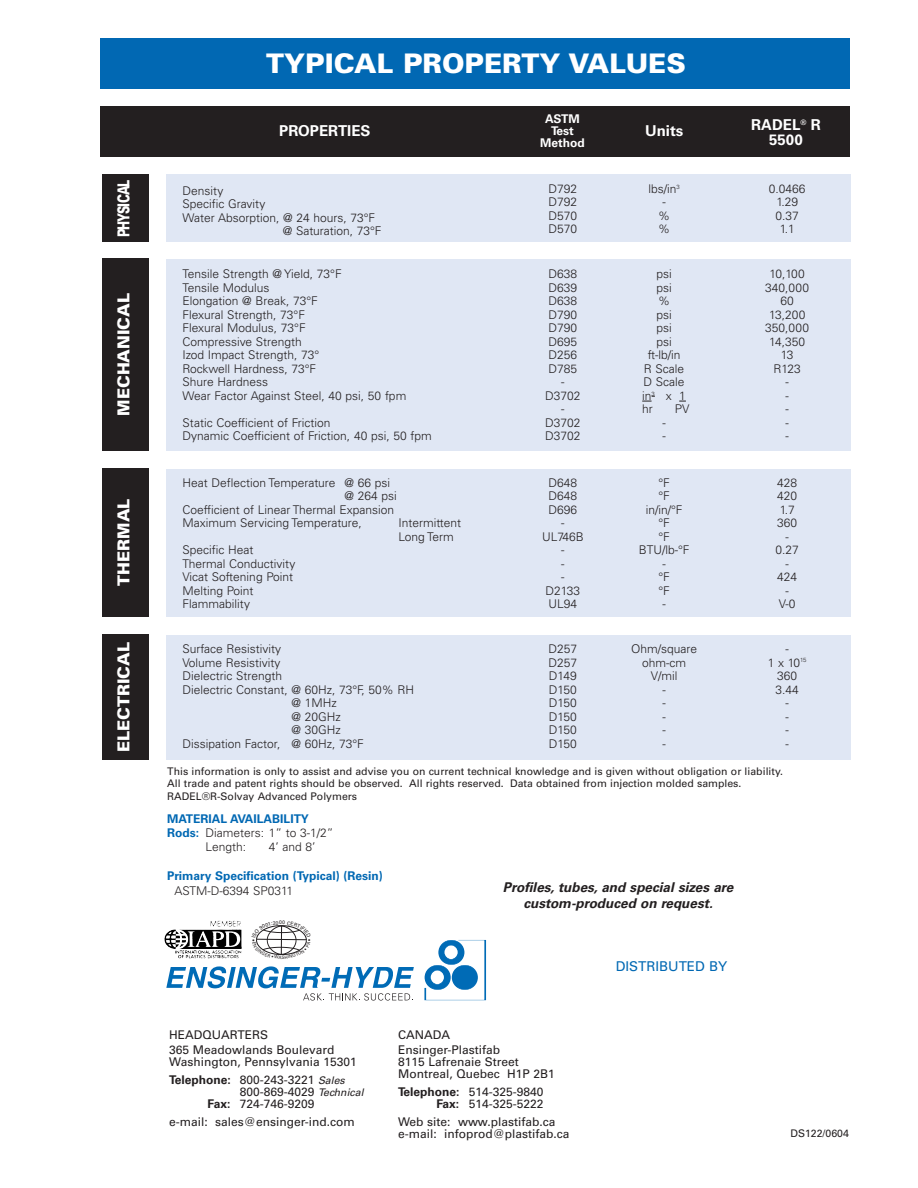
<style>
.page{position:relative;width:918px;height:1188px;background:#fff}
.page>*{position:absolute;margin:0;border:0;box-sizing:border-box;transform-origin:0 0}
.t1{font:900 27px "Univers";color:#fff}
.t2{font:900 16.5px "Univers";color:#fff}
.t3{font:900 16.5px "Univers";letter-spacing:-.065em;color:#fff;scale:.7 1}
.t4{font:700 15px/15px "Univers";color:#fff;text-align:center}
.t5{font:italic 700 13.5px/16.2px "Univers";color:#231f20;text-align:center}
.t6{font:13.5px "Univers";color:#0168b3}
.t7{font:300 12px/13.5px "Univers";color:#231f20;text-align:center}
.t8{font:12px/12px "Univers";color:#231f20}
.t9{font:700 12px "Univers";color:#0168b3}
.t10{font:700 12px/12px "Univers";color:#fff;text-align:center}
.t11{font:10.5px/12.6px "Univers";color:#231f20}
.s1{font-weight:700;color:#0168b3}
.s2{font-weight:700}
.s3{font-style:italic;font-size:10.5px}
</style>
<div class="page">
<div style="left:100px;top:38px;width:750px;height:50px;background:#0168b3"></div>
<div style="left:100px;top:106px;width:750px;height:51px;background:#231f20"></div>
<div style="left:102px;top:174px;width:47px;height:68px;background:#231f20"></div>
<div style="left:102px;top:258px;width:47px;height:193px;background:#231f20"></div>
<div style="left:102px;top:468px;width:47px;height:149px;background:#231f20"></div>
<div style="left:102px;top:634px;width:47px;height:126px;background:#231f20"></div>
<div style="left:166px;top:174px;width:684px;height:68px;background:#e0e7f4"></div>
<div style="left:166px;top:260px;width:684px;height:191px;background:#e0e7f4"></div>
<svg style="left:642px;top:396px;width:13px;height:6px"></svg>
<div style="left:166px;top:469px;width:684px;height:148px;background:#e0e7f4"></div>
<div style="left:166px;top:635px;width:684px;height:125px;background:#e0e7f4"></div>
<svg style="left:166px;top:966px;width:248px;height:35px"></svg>
<svg style="left:424px;top:940px;width:63px;height:60px"></svg>
<img style="left:164px;top:921px;width:78px;height:28px">
<svg style="left:256px;top:925px;width:51px;height:31px"></svg>
<h2 class="t3" style="left:118px;top:237px;width:84px;rotate:-90deg">PHYSICAL</h2>
<h2 class="t2" style="left:118px;top:416px;width:124px;rotate:-90deg">MECHANICAL</h2>
<h2 class="t2" style="left:118px;top:586px;width:89px;rotate:-90deg">THERMAL</h2>
<h2 class="t2" style="left:118px;top:752px;width:111px;rotate:-90deg">ELECTRICAL</h2>
<h1 class="t1" style="left:266px;top:54px;width:421px">TYPICAL PROPERTY VALUES</h1>
<p class="t4" style="left:279px;top:125px;width:93px">PROPERTIES</p>
<p class="t10" style="left:540px;top:114px;width:46px">ASTM<br>Test<br>Method</p>
<p class="t4" style="left:751px;top:119px;width:71px">RADEL<sup>®</sup> R<br>5500</p>
<p class="t4" style="left:645px;top:125px;width:40px">Units</p>
<p class="t7" style="left:183px;top:185px;width:42px">Density</p>
<p class="t7" style="left:183px;top:198px;width:84px">Specific Gravity</p>
<p class="t7" style="left:183px;top:212px;width:194px">Water Absorption, @ 24 hours, 73°F</p>
<p class="t7" style="left:283px;top:225px;width:100px">@ Saturation, 73°F</p>
<p class="t7" style="left:183px;top:268px;width:225px;text-align:left">Tensile Strength @ Yield, 73°F<br>Tensile Modulus<br>Elongation @ Break, 73°F<br>Flexural Strength, 73°F<br>Flexural Modulus, 73°F<br>Compressive Strength<br>Izod Impact Strength, 73°<br>Rockwell Hardness, 73°F<br>Shure Hardness<br>Wear Factor Against Steel, 40 psi, 50 fpm</p>
<p class="t7" style="left:183px;top:417px;width:251px;text-align:left">Static Coefficient of Friction<br>Dynamic Coefficient of Friction, 40 psi, 50 fpm</p>
<p class="t7" style="left:183px;top:477px;width:209px">Heat Deflection Temperature @ 66 psi</p>
<p class="t7" style="left:345px;top:490px;width:54px">@ 264 psi</p>
<p class="t7" style="left:183px;top:504px;width:213px">Coefficient of Linear Thermal Expansion</p>
<p class="t7" style="left:183px;top:517px;width:181px">Maximum Servicing Temperature,</p>
<p class="t7" style="left:399px;top:517px;width:64px;text-align:left">Intermittent<br>Long Term</p>
<p class="t7" style="left:183px;top:544px;width:115px;text-align:left">Specific Heat<br>Thermal Conductivity<br>Vicat Softening Point<br>Melting Point<br>Flammability</p>
<p class="t7" style="left:183px;top:643px;width:100px">Surface Resistivity</p>
<p class="t7" style="left:183px;top:657px;width:100px">Volume Resistivity</p>
<p class="t7" style="left:183px;top:670px;width:101px">Dielectric Strength</p>
<p class="t7" style="left:183px;top:684px;width:233px">Dielectric Constant, @ 60Hz, 73°F, 50% RH</p>
<p class="t7" style="left:292px;top:697px;width:47px">@ 1MHz</p>
<p class="t7" style="left:292px;top:711px;width:51px">@ 20GHz</p>
<p class="t7" style="left:292px;top:724px;width:51px">@ 30GHz</p>
<p class="t7" style="left:183px;top:738px;width:183px">Dissipation Factor, @ 60Hz, 73°F</p>
<p class="t7" style="left:549px;top:183px;width:30px;text-align:justify">D792<br>D792<br>D570<br>D570</p>
<p class="t7" style="left:649px;top:183px;width:33px">lbs/in<sup>3 </sup>-<br>%<br>%</p>
<p class="t7" style="left:769px;top:183px;width:38px">0.0466<br>1.29<br>0.37<br>1.1</p>
<p class="t7" style="left:545px;top:268px;width:37px">D638<br>D639<br>D638<br>D790<br>D790<br>D695<br>D256<br>D785<br>-<br>D3702 -<br>D3702<br>D3702</p>
<p class="t7" style="left:765px;top:268px;width:45px">10,100<br>340,000<br>60<br>13,200<br>350,000<br>14,350<br>13<br>R123<br>-<br>-<br>-<br>-<br>-</p>
<p class="t7" style="left:656px;top:268px;width:17px">psi</p>
<p class="t7" style="left:656px;top:282px;width:17px">psi</p>
<p class="t7" style="left:658px;top:295px;width:13px">%</p>
<p class="t7" style="left:656px;top:309px;width:17px">psi</p>
<p class="t7" style="left:656px;top:322px;width:17px">psi</p>
<p class="t7" style="left:656px;top:336px;width:17px">psi</p>
<p class="t7" style="left:648px;top:349px;width:34px">ft-lb/in</p>
<p class="t7" style="left:644px;top:363px;width:42px">R Scale</p>
<p class="t7" style="left:644px;top:376px;width:43px">D Scale</p>
<p class="t7" style="left:642px;top:390px;width:45px">in<sup>3</sup> x 1</p>
<p class="t7" style="left:642px;top:403px;width:12px">hr</p>
<p class="t7" style="left:675px;top:403px;width:16px">PV</p>
<p class="t7" style="left:662px;top:417px;width:5px;text-align:left">- -</p>
<p class="t7" style="left:542px;top:477px;width:43px">D648<br>D648<br>D696<br>-<br>UL746B -<br>-<br>-<br>D2133<br>UL94</p>
<p class="t7" style="left:639px;top:477px;width:52px">°F<br>°F in/in/°F °F<br>°F<br>BTU/lb-°F -<br>°F<br>°F<br>-</p>
<p class="t7" style="left:776px;top:477px;width:25px">428<br>420<br>1.7<br>360 -<br>0.27 -<br>424 -<br>V-0</p>
<p class="t7" style="left:549px;top:643px;width:30px;text-align:justify">D257<br>D257<br>D149<br>D150<br>D150<br>D150<br>D150<br>D150</p>
<p class="t7" style="left:631px;top:643px;width:68px">Ohm/square ohm-cm<br>V/mil<br>-<br>-<br>-<br>-<br>-</p>
<p class="t7" style="left:768px;top:643px;width:40px">-<br>1 x 10<sup>15<br></sup>360<br>3.44<br>-<br>-<br>-<br>-</p>
<p class="t11" style="left:167px;top:766px;width:617px">This information is only to assist and advise you on current technical knowledge and is given without obligation or liability.<br>All trade and patent rights should be observed. All rights reserved. Data obtained from injection molded samples.<br>RADEL®R-Solvay Advanced Polymers</p>
<p class="t9" style="left:167px;top:814px;width:143px">MATERIAL AVAILABILITY</p>
<p class="t7" style="left:167px;top:827px;width:168px"><span class="s1">Rods:</span> Diameters: 1” to 3-1/2”</p>
<p class="t7" style="left:206px;top:842px;width:42px">Length:</p>
<p class="t7" style="left:269px;top:842px;width:48px">4’ and 8’</p>
<p class="t9" style="left:167px;top:872px;width:217px">Primary Specification (Typical) (Resin)</p>
<p class="t7" style="left:175px;top:885px;width:120px">ASTM-D-6394 SP0311</p>
<p class="t5" style="left:503px;top:880px;width:232px">Profiles, tubes, and special sizes are custom-produced on request.</p>
<p class="t8" style="left:169px;top:1029px;width:167px;line-height:15px">HEADQUARTERS<br>365 Meadowlands Boulevard</p>
<p class="t8" style="left:169px;top:1054px;width:189px;line-height:18px">Washington, Pennsylvania 15301<br><span class="s2">Telephone:</span> 800-243-3221 <span class="s3">Sales</span></p>
<p class="t8" style="left:207px;top:1087px;width:158px;text-indent:32px">800-869-4029 <span class="s3">Technical<br></span><span class="s2">Fax:</span> 724-746-9209</p>
<p class="t8" style="left:169px;top:1117px;width:187px">e-mail: sales@ensinger-ind.com</p>
<p class="t6" style="left:616px;top:961px;width:113px">DISTRIBUTED BY</p>
<p class="t8" style="left:398px;top:1029px;width:104px;line-height:15px">CANADA<br>Ensinger-Plastifab</p>
<p class="t8" style="left:398px;top:1057px;width:158px">8115 Lafrenaie Street<br>Montreal, Quebec H1P 2B1</p>
<p class="t8" style="left:398px;top:1087px;width:147px;text-align:right"><span class="s2">Telephone:</span> 514-325-9840<br><span class="s2">Fax:</span> 514-325-5222</p>
<p class="t8" style="left:398px;top:1117px;width:173px">Web site: www.plastifab.ca e-mail: infoprod@plastifab.ca</p>
<p class="t11" style="left:791px;top:1128px;width:60px">DS122/0604</p>
</div>
